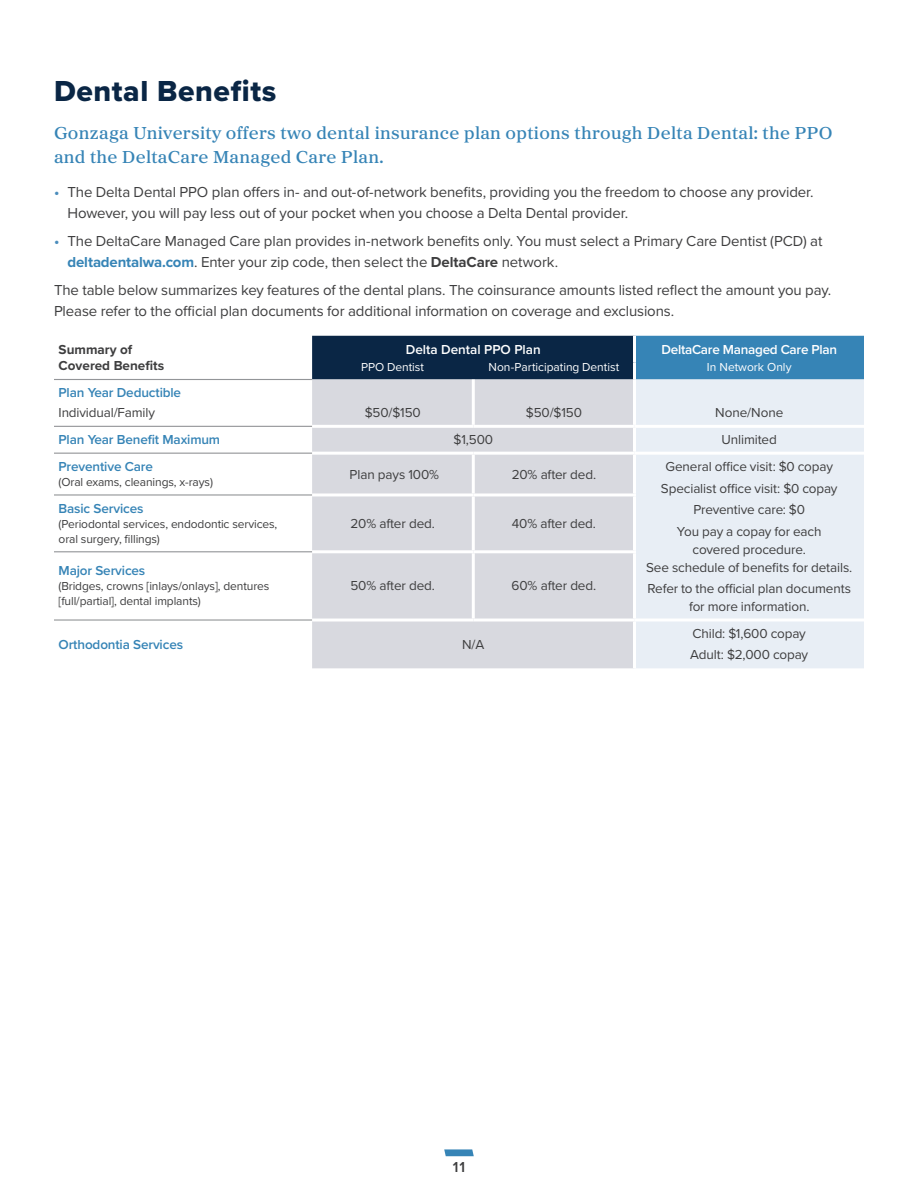
<style>
.page{position:relative;width:918px;height:1188px;background:#fff}
.page>*{position:absolute;margin:0;border:0;box-sizing:border-box;transform-origin:0 0}
.t1{font:30px "Proxima Nova Extrabld";letter-spacing:.02em;color:#0a2645}
.Intro_Sentence{font:500 18px/24px "Proxima Sera";letter-spacing:.02em;color:#3684b6}
.Body_Copy{font:15px/21px "Proxima Nova";letter-spacing:-.01em;color:#3e3e3f}
.t2{font:600 15px "Proxima Nova";color:#3e3e3f}
.Table_Data{font:13.5px/18px "Proxima Nova";letter-spacing:-.01em;color:#3e3e3f;text-align:center}
.Table_Subhead_-_Left{font:600 13.5px "Proxima Nova";letter-spacing:-.01em;color:#3684b6}
.Table_Body_-_Center{font:13.5px "Proxima Nova";letter-spacing:-.01em;color:#3e3e3f}
.Table_Title{font:700 13.5px "Proxima Nova";color:#3e3e3f}
.Table_Data_Header{font:600 13.5px "Proxima Nova";letter-spacing:-.02em;color:#fff}
.Table_Data_Header-2{font:600 13.5px "Proxima Nova";color:#fff}
.Table_Body_-_Left{font:13.5px "Proxima Nova";letter-spacing:-.01em;color:#3e3e3f}
.Table_Note{font:12px/15px "Proxima Nova";letter-spacing:-.01em;color:#3e3e3f}
.Table_Data_Subhead{font:12px "Proxima Nova";letter-spacing:-.005em;color:#fff}
.Table_Subhead_-_Center{font:12px "Proxima Nova";color:#fff}
.s1{font-weight:600;color:#4b8dbc}
.s2{font-weight:700;color:#3684b6}
.s3{font-weight:700}
</style>
<div class="page">
<svg style="left:444px;top:1149px;width:30px;height:7px"></svg>
<svg style="left:54px;top:425px;width:258px;height:128px"></svg>
<svg style="left:312px;top:336px;width:552px;height:43px;background:#1c4d73"></svg>
<div style="left:312px;top:379px;width:321px;height:289px;background:#d8d9df"></div>
<div style="left:636px;top:379px;width:228px;height:289px;background:#e8eef5"></div>
<hr style="left:54px;top:426px;width:258px;height:1px;background:#939598">
<hr style="left:54px;top:453px;width:258px;height:1px;background:#939598">
<hr style="left:54px;top:494px;width:258px;height:2px;background:#939598">
<hr style="left:54px;top:551px;width:258px;height:1px;background:#939598">
<hr style="left:54px;top:619px;width:258px;height:2px;background:#939598">
<hr style="left:634px;top:425px;width:230px;height:3px;background:#fff">
<hr style="left:473px;top:452px;width:162px;height:3px;background:#fff">
<hr style="left:472px;top:455px;width:3px;height:38px;background:#fff">
<hr style="left:473px;top:493px;width:163px;height:3px;background:#fff">
<hr style="left:472px;top:496px;width:3px;height:54px;background:#fff">
<hr style="left:473px;top:550px;width:163px;height:3px;background:#fff">
<hr style="left:472px;top:553px;width:3px;height:66px;background:#fff">
<hr style="left:312px;top:425px;width:161px;height:3px;background:#fff">
<hr style="left:473px;top:425px;width:162px;height:3px;background:#fff">
<hr style="left:312px;top:452px;width:161px;height:3px;background:#fff">
<hr style="left:312px;top:493px;width:161px;height:3px;background:#fff">
<hr style="left:312px;top:550px;width:161px;height:3px;background:#fff">
<hr style="left:312px;top:619px;width:161px;height:3px;background:#fff">
<hr style="left:473px;top:619px;width:162px;height:3px;background:#fff">
<hr style="left:633px;top:336px;width:3px;height:27px;background:#fff">
<hr style="left:633px;top:363px;width:3px;height:16px;background:#fff">
<hr style="left:472px;top:379px;width:3px;height:46px;background:#fff">
<hr style="left:54px;top:379px;width:258px;height:1px;background:#939598">
<hr style="left:634px;top:452px;width:230px;height:3px;background:#fff">
<hr style="left:634px;top:619px;width:230px;height:3px;background:#fff">
<p class="t1" style="left:54px;top:69px;width:224px">Dental Benefits</p>
<p class="Intro_Sentence" style="left:54px;top:120px;width:780px">Gonzaga University offers two dental insurance plan options through Delta Dental: the PPO and the DeltaCare Managed Care Plan.</p>
<p class="Body_Copy" style="left:68px;top:181px;width:748px;text-indent:-14px"><span class="s1">•</span> The Delta Dental PPO plan offers in- and out-of-network benefits, providing you the freedom to choose any provider.<br>However, you will pay less out of your pocket when you choose a Delta Dental provider.</p>
<p class="Body_Copy" style="left:68px;top:230px;width:756px;text-indent:-14px"><span class="s1">•</span> The DeltaCare Managed Care plan provides in-network benefits only. You must select a Primary Care Dentist (PCD) at <span class="s2">deltadentalwa.com</span>. Enter your zip code, then select the <span class="s3">DeltaCare</span> network.</p>
<p class="Body_Copy" style="left:54px;top:278px;width:779px">The table below summarizes key features of the dental plans. The coinsurance amounts listed reflect the amount you pay.<br>Please refer to the official plan documents for additional information on coverage and exclusions.</p>
<p class="Table_Title" style="left:59px;top:339px;width:75px">Summary of</p>
<p class="Table_Title" style="left:59px;top:356px;width:107px">Covered Benefits</p>
<p class="Table_Data_Header-2" style="left:406px;top:339px;width:136px">Delta Dental PPO Plan</p>
<p class="Table_Data_Header" style="left:661px;top:339px;width:177px">DeltaCare Managed Care Plan</p>
<p class="Table_Data_Subhead" style="left:361px;top:358px;width:64px">PPO Dentist</p>
<p class="Table_Data_Subhead" style="left:489px;top:358px;width:132px">Non-Participating Dentist</p>
<p class="Table_Subhead_-_Center" style="left:707px;top:358px;width:86px">In Network Only</p>
<p class="Table_Subhead_-_Left" style="left:59px;top:383px;width:124px">Plan Year Deductible</p>
<p class="Table_Body_-_Left" style="left:59px;top:403px;width:98px">Individual/Family</p>
<p class="Table_Body_-_Center" style="left:365px;top:403px;width:58px">$50/$150</p>
<p class="Table_Body_-_Center" style="left:526px;top:403px;width:58px">$50/$150</p>
<p class="Table_Data" style="left:715px;top:403px;width:70px">None/None</p>
<p class="Table_Subhead_-_Left" style="left:59px;top:430px;width:163px">Plan Year Benefit Maximum</p>
<p class="Table_Body_-_Center" style="left:454px;top:430px;width:41px">$1,500</p>
<p class="Table_Data" style="left:722px;top:430px;width:57px">Unlimited</p>
<p class="Table_Subhead_-_Left" style="left:59px;top:457px;width:96px">Preventive Care</p>
<p class="Table_Note" style="left:59px;top:474px;width:156px">(Oral exams, cleanings, x-rays)</p>
<p class="Table_Data" style="left:666px;top:457px;width:169px">General office visit: $0 copay</p>
<p class="Table_Data" style="left:661px;top:478px;width:178px">Specialist office visit: $0 copay</p>
<p class="Table_Data" style="left:693px;top:500px;width:113px">Preventive care: $0</p>
<p class="Table_Data" style="left:646px;top:522px;width:208px">You pay a copay for each<br>covered procedure.<br>See schedule of benefits for details.</p>
<p class="Table_Data" style="left:647px;top:579px;width:205px">Refer to the official plan documents for more information.</p>
<p class="Table_Body_-_Center" style="left:350px;top:464px;width:91px">Plan pays 100%</p>
<p class="Table_Body_-_Center" style="left:512px;top:464px;width:86px">20% after ded.</p>
<p class="Table_Subhead_-_Left" style="left:59px;top:498px;width:86px">Basic Services</p>
<p class="Table_Note" style="left:59px;top:516px;width:220px">(Periodontal services, endodontic services, oral surgery, fillings)</p>
<p class="Table_Body_-_Center" style="left:350px;top:513px;width:86px">20% after ded.</p>
<p class="Table_Body_-_Center" style="left:512px;top:513px;width:86px">40% after ded.</p>
<p class="Table_Subhead_-_Left" style="left:59px;top:561px;width:88px">Major Services</p>
<p class="Table_Note" style="left:59px;top:578px;width:212px">(Bridges, crowns [inlays/onlays], dentures [full/partial], dental implants)</p>
<p class="Table_Body_-_Center" style="left:350px;top:576px;width:86px">50% after ded.</p>
<p class="Table_Body_-_Center" style="left:512px;top:576px;width:86px">60% after ded.</p>
<p class="Table_Subhead_-_Left" style="left:59px;top:634px;width:126px">Orthodontia Services</p>
<p class="Table_Body_-_Center" style="left:462px;top:634px;width:24px">N/A</p>
<p class="Table_Data" style="left:693px;top:624px;width:115px">Child: $1,600 copay</p>
<p class="Table_Data" style="left:690px;top:645px;width:120px">Adult: $2,000 copay</p>
<p class="t2" style="left:453px;top:1156px;width:14px">11</p>
</div>
